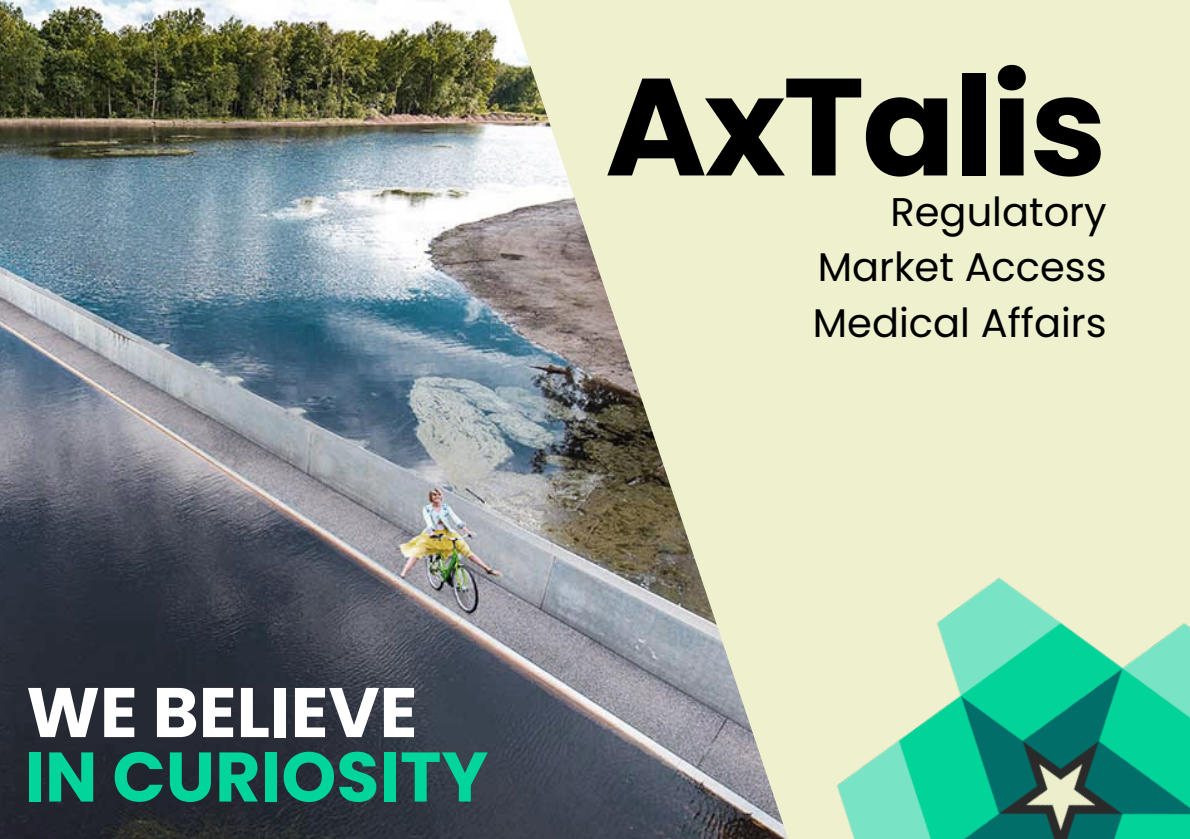
<style>
.page{position:relative;width:1190px;height:839px;background:#fff}
.page>*{position:absolute;margin:0;border:0;box-sizing:border-box;transform-origin:0 0}
.t1{font:700 138px "Poppins";letter-spacing:-.02em;color:#000}
.t2{font:700 70px "Poppins";color:#01d59b}
.t3{font:700 70px "Poppins";color:#fff}
.t4{font:40px "Poppins";color:#000}
</style>
<div class="page">
<div style="left:0;top:0;width:1190px;height:838px;background:#eff0cd"></div>
<img style="left:837px;top:577px;width:353px;height:261px">
<img style="left:0;top:0;width:788px;height:838px">
<p class="t1" style="left:605px;top:30px;width:503px">AxTalis</p>
<p class="t4" style="left:890px;top:184px;width:218px">Regulatory</p>
<p class="t4" style="left:818px;top:239px;width:291px">Market Access</p>
<p class="t4" style="left:813px;top:295px;width:295px">Medical Affairs</p>
<h2 class="t3" style="left:26px;top:663px;width:393px">WE BELIEVE</h2>
<h1 class="t2" style="left:24px;top:728px;width:466px">IN CURIOSITY</h1>
</div>
